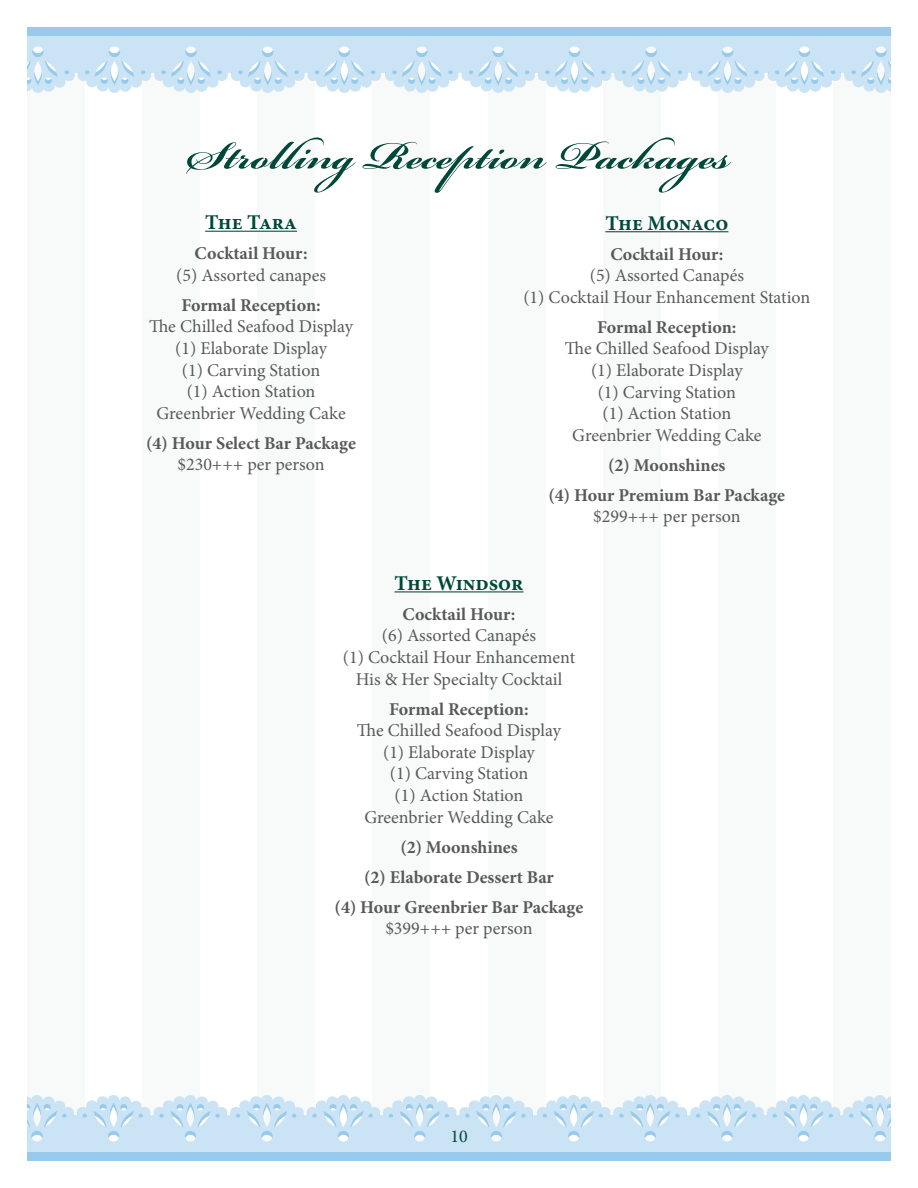
<style>
.page{position:relative;width:918px;height:1188px;background:#fff}
.page>*{position:absolute;margin:0;border:0;box-sizing:border-box;transform-origin:0 0}
.t1{font:700 60px "Bickham Script Pro";color:#00483a}
.t2{font:700 21px "Minion Pro";letter-spacing:-.005em;color:#00483a}
.t3{font:18px/21.6px "Minion Pro";color:#58595b;text-align:center}
.t4{font:700 18px/30px "Minion Pro";letter-spacing:-.01em;color:#58595b;text-align:center}
.t5{font:18px "Minion Pro";color:#00483a}
</style>
<div class="page">
<div style="left:27px;top:27px;width:58px;height:1134px;background:#f8f9f9"></div>
<div style="left:142px;top:27px;width:58px;height:1134px;background:#f8f9f9"></div>
<div style="left:257px;top:27px;width:58px;height:1134px;background:#f8f9f9"></div>
<div style="left:373px;top:27px;width:57px;height:1134px;background:#f8f9f9"></div>
<div style="left:488px;top:27px;width:57px;height:1134px;background:#f8f9f9"></div>
<div style="left:603px;top:27px;width:58px;height:1134px;background:#f8f9f9"></div>
<div style="left:718px;top:27px;width:58px;height:1134px;background:#f8f9f9"></div>
<div style="left:833px;top:27px;width:58px;height:1134px;background:#f8f9f9"></div>
<svg style="left:27px;top:36px;width:864px;height:57px;fill:#cbe4f5"></svg>
<div style="left:27px;top:27px;width:864px;height:9px;background:#97caeb"></div>
<svg style="left:27px;top:1095px;width:864px;height:57px;fill:#cbe4f5"></svg>
<div style="left:27px;top:1152px;width:864px;height:9px;background:#97caeb"></div>
<hr style="left:205px;top:231px;width:92px;height:1px;background:#00483a">
<hr style="left:605px;top:231px;width:123px;height:1px;background:#00483a">
<hr style="left:394px;top:591px;width:130px;height:1px;background:#00483a">
<h1 class="t1" style="left:188px;top:112px;width:544px">Strolling Reception Packages</h1>
<p class="t2" style="left:205px;top:208px;width:93px">The Tara</p>
<p class="t4" style="left:195px;top:238px;width:115px">Cocktail Hour:</p>
<p class="t3" style="left:176px;top:264px;width:151px">(5) Assorted canapes</p>
<p class="t4" style="left:181px;top:290px;width:141px">Formal Reception:</p>
<p class="t3" style="left:149px;top:316px;width:206px">The Chilled Seafood Display (1) Elaborate Display<br>(1) Carving Station<br>(1) Action Station<br>Greenbrier Wedding Cake</p>
<p class="t4" style="left:146px;top:428px;width:211px">(4) Hour Select Bar Package</p>
<p class="t3" style="left:177px;top:454px;width:149px">$230+++ per person</p>
<p class="t2" style="left:605px;top:208px;width:124px">The Monaco</p>
<p class="t4" style="left:610px;top:239px;width:115px">Cocktail Hour:</p>
<p class="t3" style="left:523px;top:265px;width:289px">(5) Assorted Canapés<br>(1) Cocktail Hour Enhancement Station</p>
<p class="t4" style="left:597px;top:312px;width:141px">Formal Reception:</p>
<p class="t3" style="left:565px;top:338px;width:206px">The Chilled Seafood Display (1) Elaborate Display<br>(1) Carving Station<br>(1) Action Station<br>Greenbrier Wedding Cake</p>
<p class="t4" style="left:549px;top:450px;width:238px">(2) Moonshines<br>(4) Hour Premium Bar Package</p>
<p class="t3" style="left:593px;top:506px;width:149px">$299+++ per person</p>
<p class="t2" style="left:394px;top:568px;width:131px">The Windsor</p>
<p class="t4" style="left:402px;top:599px;width:115px">Cocktail Hour:</p>
<p class="t3" style="left:343px;top:625px;width:234px">(6) Assorted Canapés<br>(1) Cocktail Hour Enhancement<br>His &amp; Her Specialty Cocktail</p>
<p class="t4" style="left:389px;top:694px;width:141px">Formal Reception:</p>
<p class="t3" style="left:357px;top:720px;width:206px">The Chilled Seafood Display (1) Elaborate Display<br>(1) Carving Station<br>(1) Action Station<br>Greenbrier Wedding Cake</p>
<p class="t4" style="left:335px;top:832px;width:250px">(2) Moonshines<br>(2) Elaborate Dessert Bar<br>(4) Hour Greenbrier Bar Package</p>
<p class="t3" style="left:385px;top:918px;width:149px">$399+++ per person</p>
<p class="t5" style="left:450px;top:1124px;width:19px">10</p>
</div>
